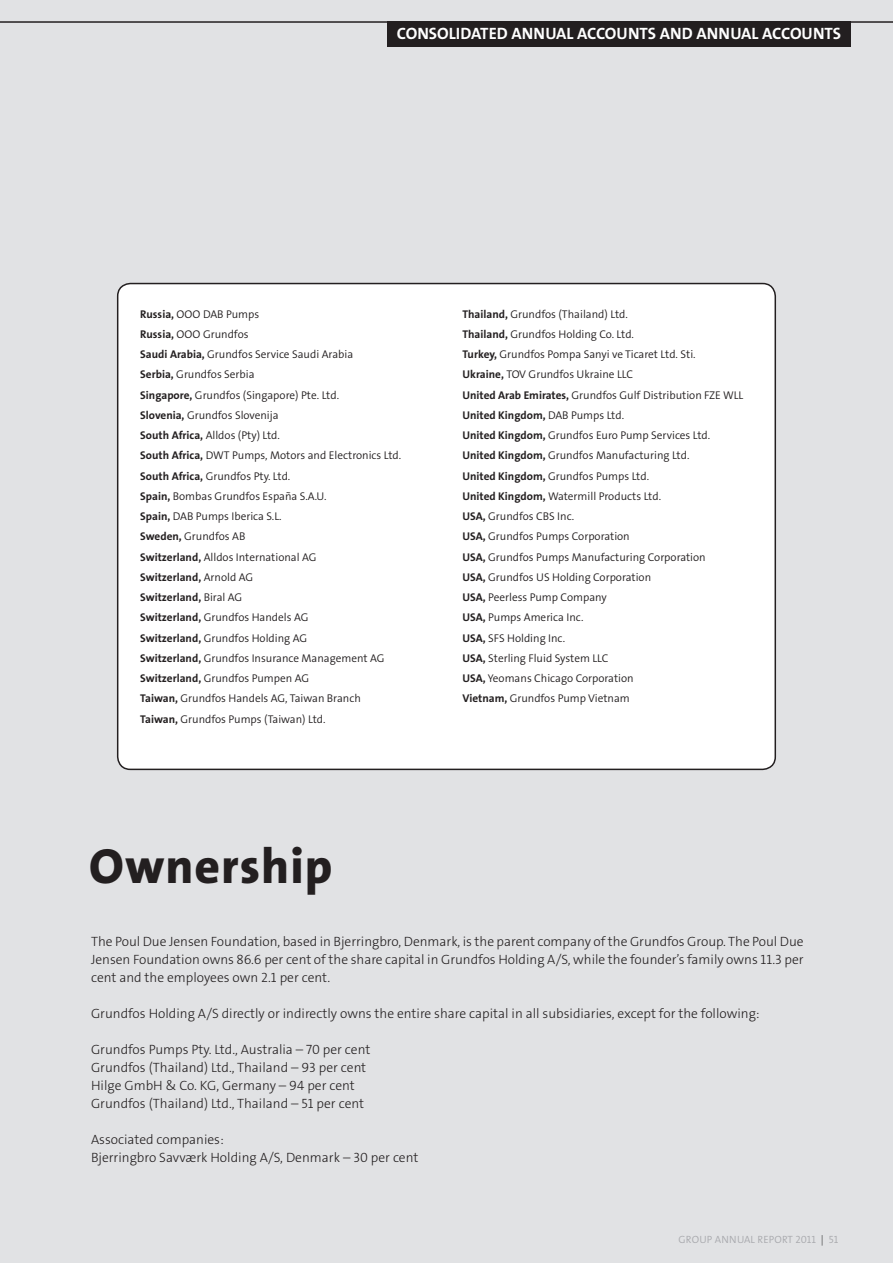
<style>
.page{position:relative;width:893px;height:1263px;background:#e1e2e4}
.page>*{position:absolute;margin:0;border:0;box-sizing:border-box;transform-origin:0 0}
.t1{font:49.5px "Grundfos The Sans OT 8 XB";letter-spacing:.02em;color:#231f20}
.t2{font:16.5px "Grundfos The Sans OT 7 B";color:#fff}
.t3{font:13.5px/18px "Grundfos The Sans OT 3 L";color:#231f20}
.t4{font:11.25px/20.2px "Grundfos The Sans OT 4 SL";color:#231f20}
.t5{font:11.25px/20.2px "Grundfos The Sans OT 7 B";color:#231f20}
.t6{font:10.5px "Grundfos The Sans OT 4 SL";color:#a8a9ad}
.s1{font-family:"Grundfos The Sans OT 4 SL"}
.s2{font-family:"Grundfos The Sans OT 7 B"}
.s3{color:#4b4c4d}
</style>
<div class="page">
<div style="left:118px;top:284px;width:657px;height:485px;background:#fff;border-radius:13px"></div>
<div style="left:117px;top:283px;width:659px;height:487px;border:2px solid #231f20;border-radius:13px"></div>
<div style="left:387px;top:21px;width:463px;height:25px;background:#231f20"></div>
<hr style="left:0;top:21px;width:893px;height:2px;background:#231f20">
<h2 class="t2" style="left:397px;top:23px;width:446px">CONSOLIDATED ANNUAL ACCOUNTS AND ANNUAL ACCOUNTS</h2>
<p class="t5" style="left:140px;top:304px;width:45px">Russia, <span class="s1">OOO</span></p>
<p class="t4" style="left:203px;top:304px;width:58px">DAB Pumps</p>
<p class="t5" style="left:140px;top:324px;width:45px">Russia, <span class="s1">OOO</span></p>
<p class="t4" style="left:140px;top:324px;width:262px;text-indent:63px">Grundfos<br><span class="s2">Saudi Arabia,</span> Grundfos Service Saudi Arabia<br><span class="s2">Serbia,</span> Grundfos Serbia<br><span class="s2">Singapore,</span> Grundfos (Singapore) Pte. Ltd.<br><span class="s2">Slovenia,</span> Grundfos Slovenija<br><span class="s2">South Africa,</span> Alldos (Pty) Ltd.<br><span class="s2">South Africa,</span> DWT Pumps, Motors and E lectronics Ltd.<br><span class="s2">South Africa,</span> Grundfos Pty. Ltd.<br><span class="s2">Spain,</span> Bombas Grundfos España S.A.U.<br><span class="s2">Spain,</span> DAB Pumps Iberica S.L.<br><span class="s2">Sweden,</span> Grundfos AB<br><span class="s2">Switzerland,</span> Alldos International AG</p>
<p class="t5" style="left:140px;top:567px;width:114px">Switzerland, <span class="s1">Arnold AG<br></span>Switzerland, <span class="s1">Biral AG</span></p>
<p class="t4" style="left:140px;top:608px;width:246px"><span class="s2">Switzerland,</span> Grundfos Handels AG<br><span class="s2">Switzerland,</span> Grundfos Holding AG<br><span class="s2">Switzerland,</span> Grundfos Insurance Management AG <span class="s2">Switzerland,</span> Grundfos Pumpen AG<br><span class="s2">Taiwan,</span> Grundfos Handels AG, Taiwan Branch <span class="s2">Taiwan,</span> Grundfos Pumps (Taiwan) Ltd.</p>
<h1 class="t1" style="left:89px;top:834px;width:245px">Ownership</h1>
<p class="t4" style="left:462px;top:304px;width:277px"><span class="s2">Thailand,</span> Grundfos (Thailand) Ltd.<br><span class="s2">Thailand,</span> Grundfos Holding Co. Ltd.<br><span class="s2">Turkey,</span> Grundfos Pompa Sanyi ve Ticaret Ltd. Sti.<br><span class="s2">Ukraine,</span> TOV Grundfos U kraine LLC<br><span class="s2">United Arab Emirates,</span> Grundfos Gulf Distribution FZE WLL</p>
<p class="t5" style="left:462px;top:405px;width:163px">United Kingdom, <span class="s1">DAB Pumps Ltd.</span></p>
<p class="t4" style="left:462px;top:425px;width:249px"><span class="s2">United Kingdom,</span> Grundfos Euro Pump Services Ltd.<br><span class="s2">United Kingdom,</span> Grundfos Manufacturing Ltd.<br><span class="s2">United Kingdom,</span> Grundfos Pumps Ltd.<br><span class="s2">United Kingdom,</span> Watermill Products Ltd.<br><span class="s2">USA,</span> Grundfos CBS Inc.<br><span class="s2">USA,</span> Grundfos Pumps Corporation<br><span class="s2">USA,</span> Grundfos Pumps Manufacturing Corporation <span class="s2">USA,</span> Grundfos US Holding Corporation<br><span class="s2">USA,</span> Peerless Pump Company<br><span class="s2">USA,</span> Pumps America Inc.<br><span class="s2">USA,</span> SFS Holding Inc.<br><span class="s2">USA,</span> Sterling Fluid System LLC<br><span class="s2">USA,</span> Yeomans Chicago Corporation<br><span class="s2">Vietnam,</span> Grundfos Pump Vietnam</p>
<p class="t3" style="left:91px;top:933px;width:714px;text-align:justify">The Poul Due Jensen Foundation, based in Bjerringbro, Denmark, is the parent company of the Grundfos Group. The Poul Due Jensen Foundation owns 86.6 per cent of the share capital in Grundfos Holding A/S, while the founder’s family owns 11.3 per cent and the employees own 2.1 per cent.</p>
<p class="t3" style="left:91px;top:1005px;width:670px">Grundfos Holding A/S directly or indirectly owns the entire share capital in all subsidiaries, except for the following:</p>
<p class="t3" style="left:91px;top:1041px;width:281px">Grundfos Pumps Pty. Ltd., Australia – 70 per cent Grundfos (Thailand) Ltd., Thailand – 93 per cent Hilge GmbH &amp; Co. KG, Germany – 94 per cent Grundfos (Thailand) Ltd., Thailand – 51 per cent</p>
<p class="t3" style="left:91px;top:1131px;width:329px">Associated companies:<br>Bjerringbro Savværk Holding A/S, Denmark – 30 per cent</p>
<p class="t6" style="left:679px;top:1233px;width:161px">Group annual report 2011 <span class="s3">|</span> 51</p>
</div>
